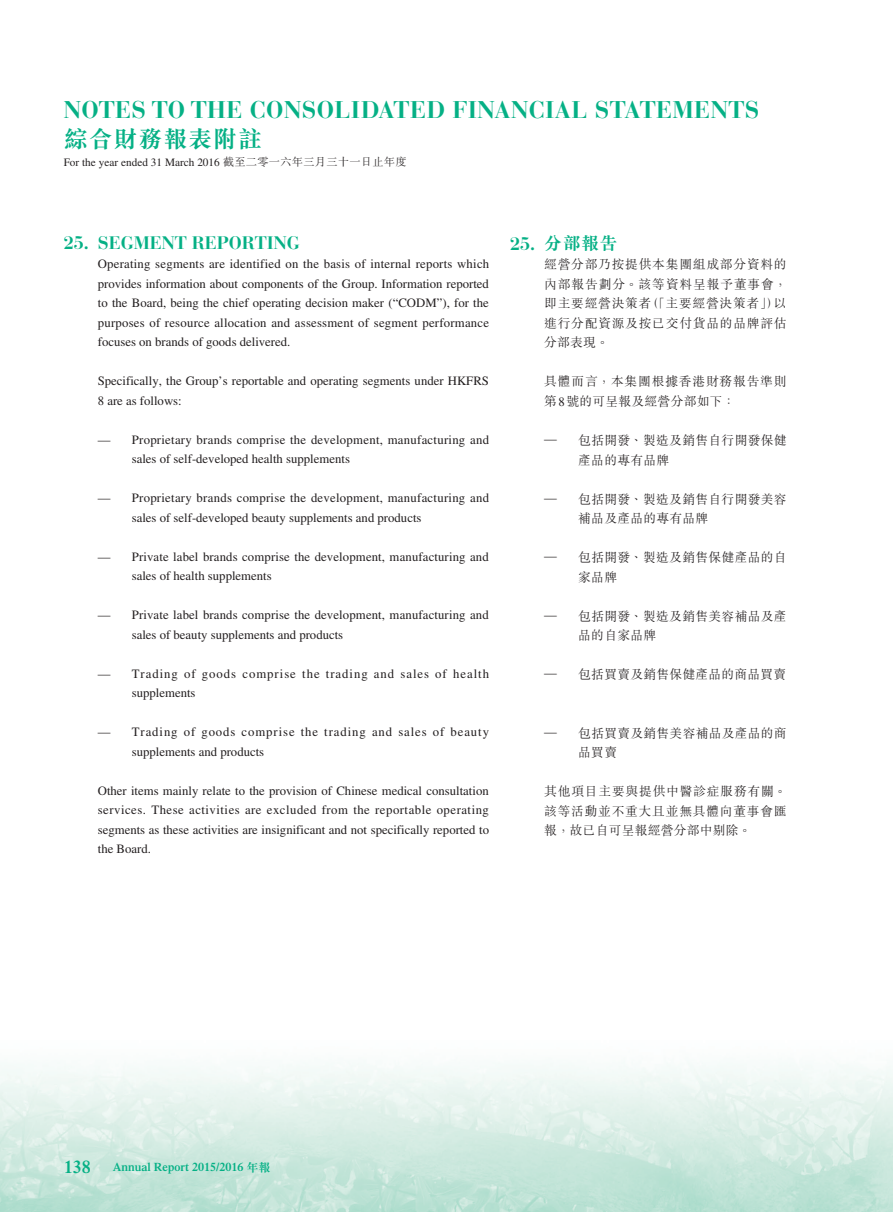
<style>
.page{position:relative;width:893px;height:1212px;background:#fff}
.page>*{position:absolute;margin:0;border:0;box-sizing:border-box;transform-origin:0 0}
.t1{font:700 24px "Bauer Bodoni Std";letter-spacing:.015em;color:#05b085}
.t2{font:700 24px "M Sung HK";letter-spacing:.035em;color:#05b085}
._01_H1_E{font:700 18px "Bauer Bodoni Std";color:#05b085}
._001_H1_C{font:700 18px "M Sung HK";color:#05b085}
.t3{font:600 18px "Times LT Std";color:#05b085}
._00_txt_E{font:12.75px/19.5px "Times LT Std";letter-spacing:.01em;color:#231f20}
._000_txt_C{font:300 12.75px/19.5px "M Sung HK";letter-spacing:.025em;color:#231f20}
._00_txt_E-2{font:12.75px/19.5px "Times LT Std";letter-spacing:.07em;color:#231f20}
._00_txt_E-3{font:12.75px/19.5px "Times LT Std";letter-spacing:.075em;color:#231f20}
._000_txt_C-2{font:300 12.75px/19.5px "M Sung HK";letter-spacing:.065em;color:#231f20}
.t4{font:600 12px "Times LT Std";color:#05b085}
.t5{font:11.25px "Times LT Std";color:#231f20}
.s1{font-family:"M Sung HK";font-weight:300}
.s2{font-family:"Bauer Bodoni Std"}
.s3{font-family:"Times LT Std";font-weight:400}
.s4{font-family:"M Sung HK";font-weight:700}
</style>
<div class="page">
<img style="left:0;top:1065px;width:893px;height:147px">
<p class="t1" style="left:64px;top:95px;width:697px">NOTES TO THE CONSOLIDATED FINANCIAL STATEMENTS</p>
<p class="t2" style="left:64px;top:127px;width:200px">綜合財務報表附註</p>
<p class="t5" style="left:64px;top:156px;width:344px">For the year ended 31 March 2016 <span class="s1">截至二零一六年三月三十一日止年度</span></p>
<p class="_01_H1_E" style="left:64px;top:232px;width:238px">25. SEGMENT REPORTING</p>
<p class="_00_txt_E" style="left:98px;top:254px;width:393px;text-align:justify">Operating segments are identified on the basis of internal reports which provides information about components of the Group. Information reported to the Board, being the chief operating decision maker (“CODM”), for the purposes of resource allocation and assessment of segment performance focuses on brands of goods delivered.</p>
<p class="_00_txt_E" style="left:98px;top:371px;width:393px">Specifically, the Group’s reportable and operating segments under HKFRS<br>8 are as follows:</p>
<p class="_00_txt_E" style="left:132px;top:430px;width:359px;text-indent:-34px">— Proprietary brands comprise the development, manufacturing and sales of self-developed health supplements</p>
<p class="_00_txt_E" style="left:132px;top:488px;width:359px;text-indent:-34px">— Proprietary brands comprise the development, manufacturing and sales of self-developed beauty supplements and products</p>
<p class="_00_txt_E" style="left:132px;top:547px;width:358px;text-indent:-34px">— Private label brands comprise the development, manufacturing and sales of health supplements</p>
<p class="_00_txt_E" style="left:132px;top:605px;width:358px;text-indent:-34px">— Private label brands comprise the development, manufacturing and sales of beauty supplements and products</p>
<p class="_00_txt_E-3" style="left:132px;top:664px;width:359px;text-indent:-34px">— Trading of goods comprise the trading and sales of health supplements</p>
<p class="_00_txt_E-2" style="left:132px;top:722px;width:359px;text-indent:-34px">— Trading of goods comprise the trading and sales of beauty supplements and products</p>
<p class="_00_txt_E" style="left:98px;top:781px;width:393px;text-align:justify">Other items mainly relate to the provision of Chinese medical consultation services. These activities are excluded from the reportable operating segments as these activities are insignificant and not specifically reported to the Board.</p>
<p class="_001_H1_C" style="left:510px;top:234px;width:109px"><span class="s2">25.</span> 分部報告</p>
<p class="_000_txt_C" style="left:544px;top:254px;width:244px;text-align:justify">經營分部乃按提供本集團組成部分資料的內部報告劃分。該等資料呈報予董事會，即主要經營決策者（「主要經營決策者」）以進行分配資源及按已交付貨品的品牌評估分部表現。</p>
<p class="_000_txt_C-2" style="left:544px;top:371px;width:244px">具體而言，本集團根據香港財務報告準則第<span class="s3">8</span>號的可呈報及經營分部如下：</p>
<p class="_000_txt_C" style="left:578px;top:430px;width:210px;text-indent:-34px"><span class="s3">—</span> 包括開發、製造及銷售自行開發保健產品的專有品牌</p>
<p class="_000_txt_C" style="left:578px;top:488px;width:210px;text-indent:-34px"><span class="s3">—</span> 包括開發、製造及銷售自行開發美容補品及產品的專有品牌</p>
<p class="_000_txt_C" style="left:578px;top:547px;width:210px;text-indent:-34px"><span class="s3">—</span> 包括開發、製造及銷售保健產品的自家品牌</p>
<p class="_000_txt_C" style="left:578px;top:605px;width:210px;text-indent:-34px"><span class="s3">—</span> 包括開發、製造及銷售美容補品及產品的自家品牌</p>
<p class="_000_txt_C" style="left:544px;top:664px;width:243px"><span class="s3">—</span> 包括買賣及銷售保健產品的商品買賣</p>
<p class="_000_txt_C" style="left:578px;top:722px;width:210px;text-indent:-34px"><span class="s3">—</span> 包括買賣及銷售美容補品及產品的商品買賣</p>
<p class="_000_txt_C" style="left:544px;top:781px;width:244px;text-align:justify">其他項目主要與提供中醫診症服務有關。該等活動並不重大且並無具體向董事會匯報，故已自可呈報經營分部中剔除。</p>
<p class="t3" style="left:64px;top:1156px;width:28px">138</p>
<p class="t4" style="left:113px;top:1160px;width:159px">Annual Report 2015/2016 <span class="s4">年報</span></p>
</div>
